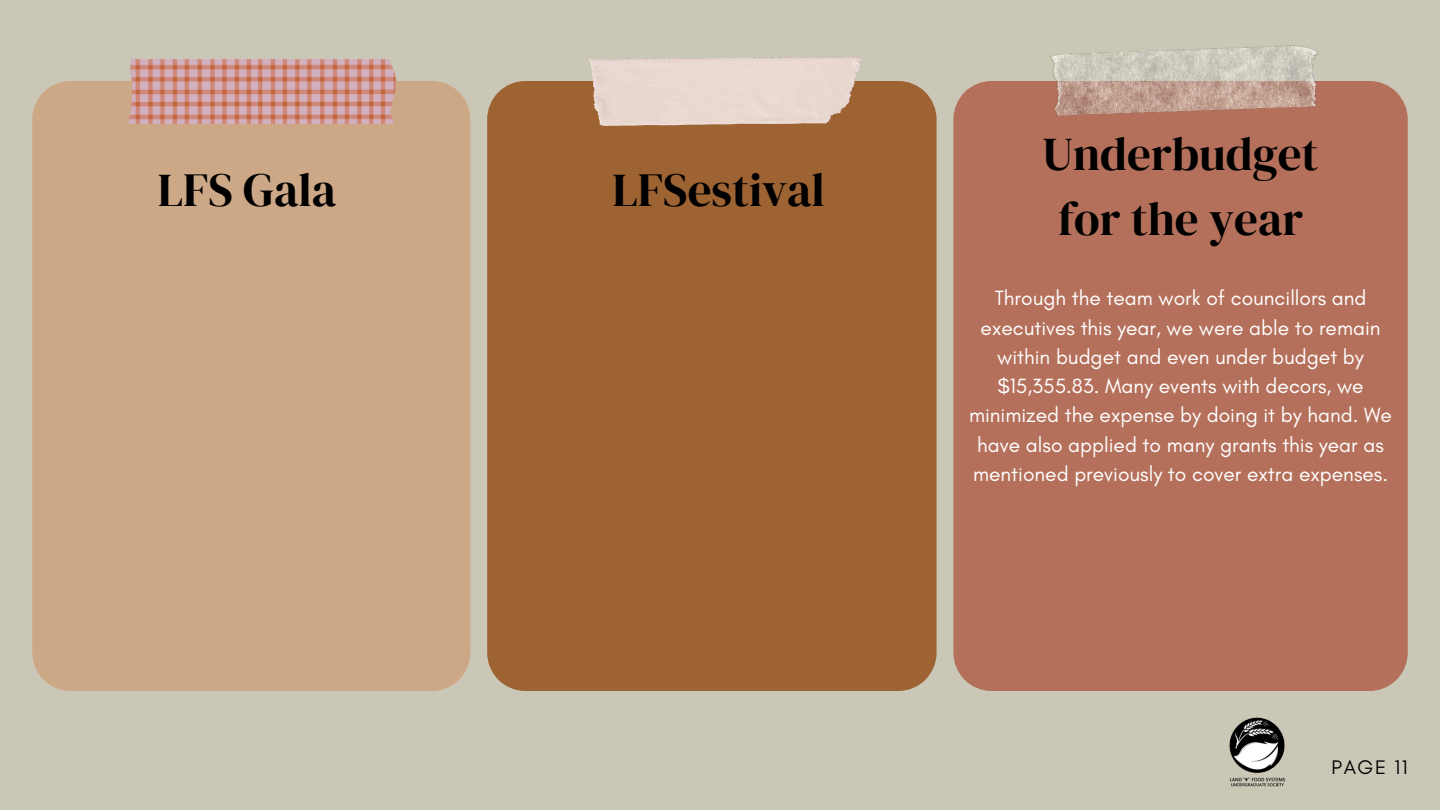
<style>
.page{position:relative;width:1440px;height:810px;background:#cbc7b7}
.page>*{position:absolute;margin:0;border:0;box-sizing:border-box;transform-origin:0 0}
.t1{font:47px/65.2px "DM Serif Display";color:#000;text-align:center}
.t2{font:21px/29.2px "Glacial Indifference";color:#fff;text-align:center}
.t3{font:20px "Glacial Indifference";letter-spacing:.08em;color:#000}
</style>
<div class="page">
<div style="left:953px;top:81px;width:455px;height:610px;background:#b5705b"></div>
<div style="left:487px;top:81px;width:450px;height:610px;background:#9d6333"></div>
<div style="left:32px;top:81px;width:438px;height:609px;background:#cda887"></div>
<img style="left:589px;top:58px;width:273px;height:67px">
<img style="left:1229px;top:717px;width:57px;height:70px">
<img style="left:124px;top:60px;width:272px;height:64px">
<img style="left:1049px;top:45px;width:270px;height:73px">
<h1 class="t1" style="left:158px;top:157px;width:180px">LFS Gala</h1>
<p class="t1" style="left:613px;top:157px;width:214px">LFSestival</p>
<h1 class="t1" style="left:1043px;top:121px;width:277px">Underbudget for the year</h1>
<p class="t2" style="left:969px;top:283px;width:424px">Through the team work of councillors and executives this year, we were able to remain within budget and even under budget by $15,355.83. Many events with decors, we minimized the expense by doing it by hand. We have also applied to many grants this year as mentioned previously to cover extra expenses.</p>
<p class="t3" style="left:1332px;top:755px;width:78px">PAGE 11</p>
</div>
